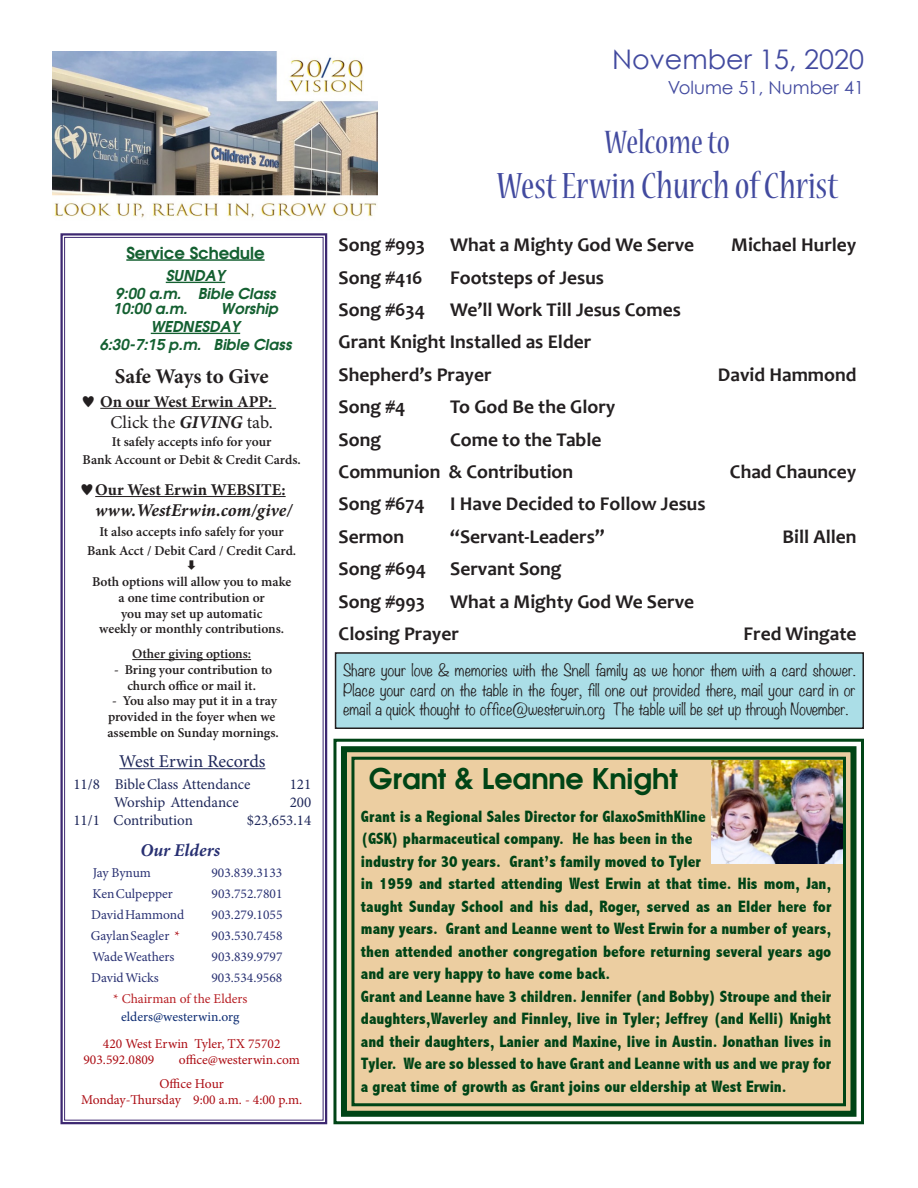
<style>
.page{position:relative;width:918px;height:1188px;background:#fff}
.page>*{position:absolute;margin:0;border:0;box-sizing:border-box;transform-origin:0 0}
.t1{font:condensed 40.5px "Nueva Std";color:#424a9f}
.t2{font:condensed 36px "Nueva Std";color:#424a9f}
.t3{font:600 28.5px "Atlanta";color:#004416}
.t4{font:27px "Century Gothic";color:#424a9f}
.t5{font:700 21px "Minion Pro";letter-spacing:-.005em;color:#231f20}
.t6{font:700 19.5px "Candara";color:#231f20}
.t7{font:italic 700 18px "Minion Pro";color:#231f20}
.t8{font:18px "Minion Pro";color:#231f20}
.t9{font:18px "Century Gothic";color:#424a9f}
.t10{font:18px "Minion Pro";color:#1f285a}
.t11{font:italic 700 18px "Minion Pro";letter-spacing:.005em;color:#283072}
.t12{font:800 condensed 16.5px/22.5px "Abadi";color:#004416;text-align:justify}
.t13{font:700 16.5px "Minion Pro";color:#231f20}
.t14{font:600 16.5px "Atlanta";color:#146031}
.t15{font:300 15px/19.5px "Noteworthy";color:#231f20;text-align:justify}
.t16{font:15px "Minion Pro";letter-spacing:-.005em;color:#1f285a}
.t17{font:italic 600 15px "Atlanta";color:#146031}
.t18{font:600 13.5px "Minion Pro";letter-spacing:-.005em;color:#231f20}
.t19{font:13.5px "Minion Pro";color:#283072}
.t20{font:13.5px "Minion Pro";color:#ac0c13}
.t21{font:13.5px "Minion Pro";color:#b71f24}
.t22{font:13.5px "Minion Pro";color:#0c2b72}
.s1{font-weight:700;font-style:italic}
.s2{color:#ac0c13}
</style>
<div class="page">
<svg style="left:60px;top:233px;width:268px;height:892px"></svg>
<img style="left:53px;top:52px;width:325px;height:166px">
<hr style="left:119px;top:768px;width:146px;height:1px;background:#1f285a">
<hr style="left:100px;top:408px;width:176px;height:1px;background:#231f20">
<hr style="left:95px;top:496px;width:191px;height:1px;background:#231f20">
<hr style="left:132px;top:659px;width:119px;height:1px;background:#231f20">
<hr style="left:126px;top:259px;width:139px;height:2px;background:#146031">
<hr style="left:166px;top:282px;width:59px;height:1px;background:#146031">
<hr style="left:151px;top:333px;width:89px;height:1px;background:#146031">
<svg style="left:333px;top:738px;width:531px;height:387px;background:#e5cba1"></svg>
<div style="left:341px;top:746px;width:516px;height:371px;border:6px solid #004416"></div>
<div style="left:351px;top:757px;width:495px;height:349px;border:3px solid #004416"></div>
<img style="left:712px;top:760px;width:130px;height:104px">
<div style="left:336px;top:653px;width:527px;height:75px;background:#abdee7"></div>
<div style="left:335px;top:652px;width:529px;height:77px;border:2px solid #231f20"></div>
<svg style="left:83px;top:396px;width:11px;height:11px"></svg>
<svg style="left:82px;top:484px;width:10px;height:11px"></svg>
<svg style="left:188px;top:561px;width:8px;height:9px"></svg>
<p class="t14" style="left:126px;top:241px;width:140px">Service Schedule</p>
<p class="t17" style="left:166px;top:265px;width:61px">SUNDAY</p>
<p class="t17" style="left:115px;top:283px;width:162px">9:00 a.m. Bible Class</p>
<p class="t17" style="left:113px;top:298px;width:76px">10:00 a.m.</p>
<p class="t17" style="left:221px;top:298px;width:58px">Worship</p>
<p class="t17" style="left:151px;top:316px;width:91px">WEDNESDAY</p>
<p class="t17" style="left:99px;top:334px;width:194px">6:30-7:15 p.m. Bible Class</p>
<p class="t5" style="left:115px;top:361px;width:155px">Safe Ways to Give</p>
<p class="t13" style="left:100px;top:390px;width:174px">On our West Erwin APP:</p>
<p class="t8" style="left:111px;top:410px;width:164px">Click the <span class="s1">GIVING</span> tab.</p>
<p class="t18" style="left:112px;top:433px;width:161px">It safely accepts info for your</p>
<p class="t18" style="left:83px;top:451px;width:220px">Bank Account or Debit &amp; Credit Cards.</p>
<p class="t13" style="left:95px;top:478px;width:192px">Our West Erwin WEBSITE:</p>
<p class="t7" style="left:95px;top:498px;width:198px">www.WestErwin.com/give/</p>
<p class="t18" style="left:99px;top:522px;width:186px">It also accepts info safely for your</p>
<p class="t18" style="left:87px;top:542px;width:211px">Bank Acct / Debit Card / Credit Card.</p>
<p class="t18" style="left:92px;top:573px;width:201px">Both options will allow you to make</p>
<p class="t18" style="left:119px;top:588px;width:148px">a one time contribution or</p>
<p class="t18" style="left:121px;top:604px;width:143px">you may set up automatic</p>
<p class="t18" style="left:99px;top:620px;width:186px">weekly or monthly contributions.</p>
<p class="t18" style="left:132px;top:645px;width:120px">Other giving options:</p>
<p class="t18" style="left:114px;top:660px;width:160px">- Bring your contribution to</p>
<p class="t18" style="left:127px;top:676px;width:130px">church office or mail it.</p>
<p class="t18" style="left:112px;top:692px;width:167px">- You also may put it in a tray</p>
<p class="t18" style="left:108px;top:708px;width:169px">provided in the foyer when we</p>
<p class="t18" style="left:107px;top:723px;width:173px">assemble on Sunday mornings.</p>
<p class="t10" style="left:119px;top:749px;width:148px">West Erwin Records</p>
<p class="t16" style="left:73px;top:775px;width:179px">11/8 Bible Class Attendance</p>
<p class="t16" style="left:290px;top:775px;width:23px">121</p>
<p class="t16" style="left:114px;top:793px;width:126px">Worship Attendance</p>
<p class="t16" style="left:290px;top:793px;width:23px">200</p>
<p class="t16" style="left:73px;top:811px;width:121px">11/1 Contribution</p>
<p class="t16" style="left:247px;top:811px;width:66px">$23,653.14</p>
<p class="t11" style="left:140px;top:837px;width:81px">Our Elders</p>
<p class="t19" style="left:93px;top:864px;width:60px">Jay Bynum</p>
<p class="t19" style="left:211px;top:864px;width:72px">903.839.3133</p>
<p class="t19" style="left:93px;top:885px;width:82px">Ken Culpepper</p>
<p class="t19" style="left:212px;top:885px;width:72px">903.752.7801</p>
<p class="t19" style="left:91px;top:906px;width:95px">David Hammond</p>
<p class="t19" style="left:212px;top:906px;width:72px">903.279.1055</p>
<p class="t19" style="left:91px;top:927px;width:90px">Gaylan Seagler <span class="s2">*</span></p>
<p class="t19" style="left:212px;top:927px;width:72px">903.530.7458</p>
<p class="t19" style="left:92px;top:948px;width:84px">Wade Weathers</p>
<p class="t19" style="left:212px;top:948px;width:72px">903.839.9797</p>
<p class="t19" style="left:91px;top:969px;width:69px">David Wicks</p>
<p class="t19" style="left:211px;top:969px;width:72px">903.534.9568</p>
<p class="t21" style="left:113px;top:990px;width:136px">* Chairman of the Elders</p>
<p class="t22" style="left:121px;top:1008px;width:120px">elders@westerwin.org</p>
<p class="t20" style="left:103px;top:1034px;width:179px">420 West Erwin Tyler, TX 75702</p>
<p class="t20" style="left:84px;top:1051px;width:72px">903.592.0809</p>
<p class="t20" style="left:179px;top:1051px;width:122px">office@westerwin.com</p>
<p class="t20" style="left:160px;top:1075px;width:66px">Office Hour</p>
<p class="t20" style="left:81px;top:1091px;width:223px">Monday-Thursday 9:00 a.m. - 4:00 p.m.</p>
<p class="t4" style="left:612px;top:43px;width:253px">November 15, 2020</p>
<p class="t9" style="left:668px;top:77px;width:198px">Volume 51, Number 41</p>
<p class="t2" style="left:605px;top:126px;width:126px">Welcome to</p>
<p class="t1" style="left:497px;top:167px;width:343px">West Erwin Church of Christ</p>
<p class="t6" style="left:339px;top:233px;width:88px">Song #993</p>
<p class="t6" style="left:450px;top:233px;width:245px">What a Mighty God We Serve</p>
<p class="t6" style="left:731px;top:233px;width:127px">Michael Hurley</p>
<p class="t6" style="left:339px;top:265px;width:85px">Song #416</p>
<p class="t6" style="left:450px;top:265px;width:155px">Footsteps of Jesus</p>
<p class="t6" style="left:339px;top:297px;width:88px">Song #634</p>
<p class="t6" style="left:450px;top:297px;width:232px">We’ll Work Till Jesus Comes</p>
<p class="t6" style="left:339px;top:330px;width:254px">Grant Knight Installed as Elder</p>
<p class="t6" style="left:339px;top:362px;width:155px">Shepherd’s Prayer</p>
<p class="t6" style="left:718px;top:362px;width:140px">David Hammond</p>
<p class="t6" style="left:339px;top:395px;width:69px">Song #4</p>
<p class="t6" style="left:450px;top:395px;width:167px">To God Be the Glory</p>
<p class="t6" style="left:339px;top:427px;width:44px">Song</p>
<p class="t6" style="left:450px;top:427px;width:153px">Come to the Table</p>
<p class="t6" style="left:339px;top:459px;width:236px">Communion &amp; Contribution</p>
<p class="t6" style="left:730px;top:459px;width:128px">Chad Chauncey</p>
<p class="t6" style="left:339px;top:492px;width:88px">Song #674</p>
<p class="t6" style="left:450px;top:492px;width:257px">I Have Decided to Follow Jesus</p>
<p class="t6" style="left:339px;top:524px;width:67px">Sermon</p>
<p class="t6" style="left:450px;top:524px;width:156px">“Servant-Leaders”</p>
<p class="t6" style="left:783px;top:524px;width:75px">Bill Allen</p>
<p class="t6" style="left:339px;top:557px;width:89px">Song #694</p>
<p class="t6" style="left:450px;top:557px;width:113px">Servant Song</p>
<p class="t6" style="left:339px;top:589px;width:88px">Song #993</p>
<p class="t6" style="left:450px;top:589px;width:245px">What a Mighty God We Serve</p>
<p class="t6" style="left:339px;top:621px;width:122px">Closing Prayer</p>
<p class="t6" style="left:744px;top:621px;width:114px">Fred Wingate</p>
<p class="t15" style="left:343px;top:660px;width:514px">Share your love &amp; memories with the Snell family as we honor them with a card shower.<br>Place your card on the table in the foyer, fill one out provided there, mail your card in or email a quick thought to office@westerwin.org The table will be set up through November.</p>
<p class="t3" style="left:369px;top:758px;width:310px">Grant &amp; Leanne Knight</p>
<p class="t12" style="left:361px;top:805px;width:346px">Grant is a Regional Sales Director for GlaxoSmithKline</p>
<p class="t12" style="left:361px;top:828px;width:333px">(GSK) pharmaceutical company. He has been in the</p>
<p class="t12" style="left:361px;top:850px;width:341px">industry for 30 years. Grant’s family moved to Tyler</p>
<p class="t12" style="left:361px;top:873px;width:472px">in 1959 and started attending West Erwin at that time. His mom, Jan, taught Sunday School and his dad, Roger, served as an Elder here for many years. Grant and Leanne went to West Erwin for a number of years, then attended another congregation before returning several years ago and are very happy to have come back.</p>
<p class="t12" style="left:361px;top:985px;width:472px">Grant and Leanne have 3 children. Jennifer (and Bobby) Stroupe and their daughters,Waverley and Finnley, live in Tyler; Jeffrey (and Kelli) Knight and their daughters, Lanier and Maxine, live in Austin. Jonathan lives in Tyler. We are so blessed to have Grant and Leanne with us and we pray for a great time of growth as Grant joins our eldership at West Erwin.</p>
</div>
